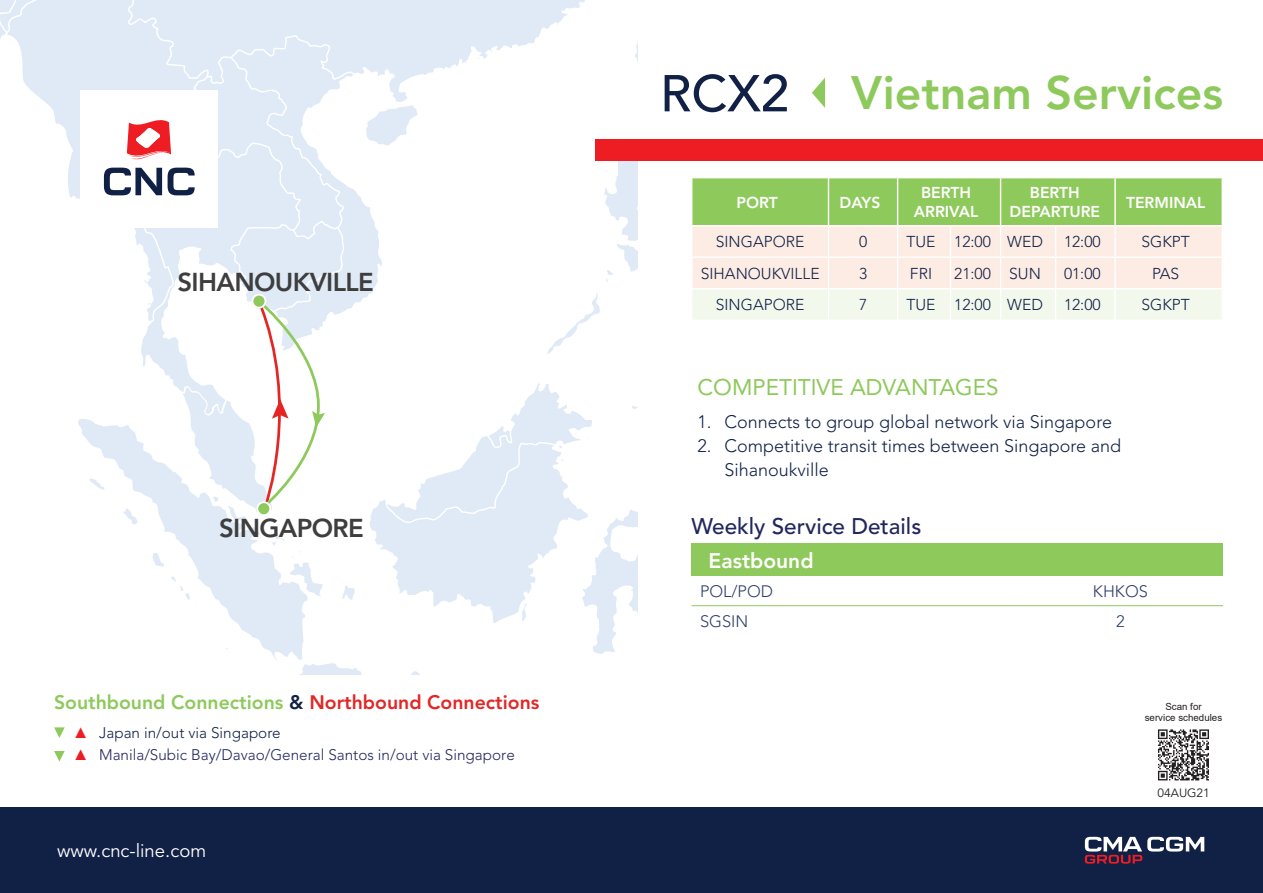
<style>
.page{position:relative;width:1263px;height:893px;background:#fff}
.page>*{position:absolute;margin:0;border:0;box-sizing:border-box;transform-origin:0 0}
.t1{font:500 51.3px "Avenir LT Std";color:#112146}
.t2{font:800 46.5px "Avenir LT Std";color:#8ec95c}
.t3{font:800 25.65px "Avenir LT Std";letter-spacing:-.025em;color:#3e3e3f}
.t4{font:22.5px "Avenir LT Std";color:#8ec95c}
.t5{font:500 22.5px "Avenir LT Std";color:#21275d}
.t6{font:800 21px "Avenir LT Std";color:#fff}
.t7{font:800 19.35px "Avenir LT Std";color:#8ec95c}
.t8{font:18.6px "Avenir LT Std";color:#fff}
.t9{font:300 18px/24px "Avenir LT Std";color:#112146}
.t10{font:300 16.5px "Avenir LT Std";color:#2f3f68}
.t11{font:300 15.6px "Avenir LT Std";color:#112146}
.t12{font:800 15.6px/18.8px "Avenir LT Std";color:#fff;text-align:center}
.t13{font:300 15.3px "Avenir LT Std";color:#21275d}
.t14{font:300 15.3px "Avenir LT Std";color:#112146}
.t15{font:12px "Avenir LT Std";color:#231f20}
.t16{font:9.75px/10.5px "Arial";color:#231f20;text-align:center}
.s1{color:#112146}
.s2{color:#e22725}
.s3{font-family:"Arial Narrow";font-weight:400;color:#ee1d23}
</style>
<div class="page">
<svg style="left:49px;top:105px;width:31px;height:94px"></svg>
<svg style="left:0;top:0;width:585px;height:105px;background:#e3ecf7"></svg>
<div style="left:0;top:807px;width:1263px;height:86px;background:#112146"></div>
<svg style="left:1085px;top:837px;width:119px;height:27px"></svg>
<svg style="left:812px;top:78px;width:13px;height:30px"></svg>
<div style="left:595px;top:139px;width:668px;height:21px;background:#ee1d23"></div>
<svg style="left:692px;top:178px;width:529px;height:141px;background:#d4e2b7"></svg>
<hr style="left:828px;top:178px;width:1px;height:47px;background:#fff">
<hr style="left:897px;top:178px;width:1px;height:47px;background:#fff">
<hr style="left:1000px;top:178px;width:1px;height:47px;background:#fff">
<hr style="left:1114px;top:178px;width:2px;height:47px;background:#fff">
<hr style="left:692px;top:225px;width:136px;height:1px;background:#fff">
<hr style="left:691px;top:288px;width:137px;height:1px;background:#fff">
<hr style="left:828px;top:225px;width:70px;height:1px;background:#fff">
<hr style="left:829px;top:288px;width:68px;height:1px;background:#fff">
<hr style="left:898px;top:225px;width:52px;height:1px;background:#fff">
<hr style="left:950px;top:225px;width:50px;height:1px;background:#fff">
<hr style="left:898px;top:288px;width:52px;height:1px;background:#fff">
<hr style="left:951px;top:288px;width:49px;height:1px;background:#fff">
<hr style="left:1000px;top:225px;width:56px;height:1px;background:#fff">
<hr style="left:1056px;top:225px;width:59px;height:1px;background:#fff">
<hr style="left:1001px;top:288px;width:54px;height:1px;background:#fff">
<hr style="left:1056px;top:288px;width:58px;height:1px;background:#fff">
<hr style="left:1115px;top:225px;width:106px;height:1px;background:#fff">
<hr style="left:1116px;top:288px;width:105px;height:1px;background:#fff">
<hr style="left:828px;top:226px;width:1px;height:30px;background:#fff">
<hr style="left:828px;top:289px;width:1px;height:30px;background:#fff">
<hr style="left:897px;top:226px;width:1px;height:30px;background:#fff">
<hr style="left:897px;top:289px;width:1px;height:30px;background:#fff">
<hr style="left:950px;top:226px;width:1px;height:30px;background:#fff">
<hr style="left:1000px;top:226px;width:1px;height:30px;background:#fff">
<hr style="left:950px;top:289px;width:1px;height:30px;background:#fff">
<hr style="left:1000px;top:289px;width:1px;height:30px;background:#fff">
<hr style="left:1055px;top:226px;width:1px;height:30px;background:#fff">
<hr style="left:1114px;top:226px;width:2px;height:30px;background:#fff">
<hr style="left:1055px;top:289px;width:1px;height:30px;background:#fff">
<hr style="left:1114px;top:289px;width:2px;height:30px;background:#fff">
<hr style="left:691px;top:258px;width:2px;height:30px;background:#fff">
<hr style="left:691px;top:256px;width:137px;height:2px;background:#fff">
<hr style="left:828px;top:256px;width:70px;height:2px;background:#fff">
<hr style="left:898px;top:256px;width:52px;height:2px;background:#fff">
<hr style="left:950px;top:256px;width:50px;height:2px;background:#fff">
<hr style="left:1000px;top:256px;width:56px;height:2px;background:#fff">
<hr style="left:1056px;top:256px;width:59px;height:2px;background:#fff">
<hr style="left:1115px;top:256px;width:106px;height:2px;background:#fff">
<hr style="left:828px;top:258px;width:1px;height:31px;background:#fff">
<hr style="left:897px;top:258px;width:1px;height:31px;background:#fff">
<hr style="left:950px;top:258px;width:1px;height:31px;background:#fff">
<hr style="left:1000px;top:258px;width:1px;height:31px;background:#fff">
<hr style="left:1055px;top:258px;width:1px;height:31px;background:#fff">
<hr style="left:1114px;top:258px;width:2px;height:31px;background:#fff">
<svg style="left:54px;top:751px;width:11px;height:11px"></svg>
<svg style="left:54px;top:727px;width:11px;height:11px"></svg>
<div style="left:691px;top:543px;width:532px;height:33px;background:#8ec95c"></div>
<hr style="left:691px;top:605px;width:327px;height:1px;background:#8ec95c">
<hr style="left:1018px;top:605px;width:205px;height:1px;background:#8ec95c">
<svg style="left:1158px;top:729px;width:51px;height:51px"></svg>
<div style="left:81px;top:90px;width:137px;height:137px;background:#fff"></div>
<svg style="left:87px;top:12px;width:551px;height:663px"></svg>
<h3 class="t3" style="left:177px;top:267px;width:198px">SIHANOUKVILLE</h3>
<h3 class="t3" style="left:219px;top:513px;width:146px">SINGAPORE</h3>
<p class="t7" style="left:54px;top:691px;width:487px">Southbound Connections <span class="s1">&amp;</span> <span class="s2">Northbound Connections</span></p>
<p class="t14" style="left:75px;top:723px;width:207px"><span class="s3">▲</span> Japan in/out via Singapore</p>
<p class="t13" style="left:75px;top:746px;width:441px"><span class="s3">▲</span> Manila/Subic Bay/Davao/General Santos in/out via Singapore</p>
<p class="t8" style="left:57px;top:840px;width:151px">www.cnc-line.com</p>
<h1 class="t1" style="left:660px;top:64px;width:131px">RCX2</h1>
<h2 class="t2" style="left:851px;top:65px;width:373px">Vietnam Services</h2>
<p class="t12" style="left:736px;top:193px;width:43px">PORT</p>
<p class="t12" style="left:839px;top:193px;width:42px">DAYS</p>
<p class="t12" style="left:914px;top:184px;width:66px">BERTH<br>ARRIVAL</p>
<p class="t12" style="left:1009px;top:184px;width:92px">BERTH<br>DEPARTURE</p>
<p class="t12" style="left:1126px;top:193px;width:81px">TERMINAL</p>
<p class="t11" style="left:716px;top:233px;width:90px">SINGAPORE</p>
<p class="t11" style="left:859px;top:233px;width:10px">0</p>
<p class="t11" style="left:906px;top:233px;width:138px">TUE 12:00 WED</p>
<p class="t11" style="left:1064px;top:233px;width:38px">12:00</p>
<p class="t11" style="left:1141px;top:233px;width:50px">SGKPT</p>
<p class="t11" style="left:701px;top:264px;width:120px">SIHANOUKVILLE</p>
<p class="t11" style="left:859px;top:264px;width:10px">3</p>
<p class="t11" style="left:910px;top:264px;width:24px">FRI</p>
<p class="t11" style="left:954px;top:264px;width:88px">21:00 SUN</p>
<p class="t11" style="left:1064px;top:264px;width:38px">01:00</p>
<p class="t11" style="left:1152px;top:264px;width:29px">PAS</p>
<p class="t11" style="left:716px;top:296px;width:90px">SINGAPORE</p>
<p class="t11" style="left:859px;top:296px;width:10px">7</p>
<p class="t11" style="left:906px;top:296px;width:138px">TUE 12:00 WED</p>
<p class="t11" style="left:1064px;top:296px;width:38px">12:00</p>
<p class="t11" style="left:1141px;top:296px;width:50px">SGKPT</p>
<p class="t4" style="left:697px;top:374px;width:303px">COMPETITIVE ADVANTAGES</p>
<p class="t9" style="left:697px;top:410px;width:416px">1. Connects to group global network via Singapore</p>
<p class="t9" style="left:724px;top:434px;width:398px;text-indent:-27px">2. Competitive transit times between Singapore and<br>Sihanoukville</p>
<p class="t5" style="left:691px;top:513px;width:231px">Weekly Service Details</p>
<p class="t6" style="left:708px;top:548px;width:106px">Eastbound</p>
<p class="t10" style="left:700px;top:582px;width:75px">POL/POD</p>
<p class="t10" style="left:1093px;top:582px;width:57px">KHKOS</p>
<p class="t10" style="left:700px;top:611px;width:50px">SGSIN</p>
<p class="t10" style="left:1116px;top:611px;width:10px">2</p>
<p class="t16" style="left:1145px;top:701px;width:79px">Scan for<br>service schedules</p>
<p class="t15" style="left:1157px;top:786px;width:54px">04AUG21</p>
</div>
